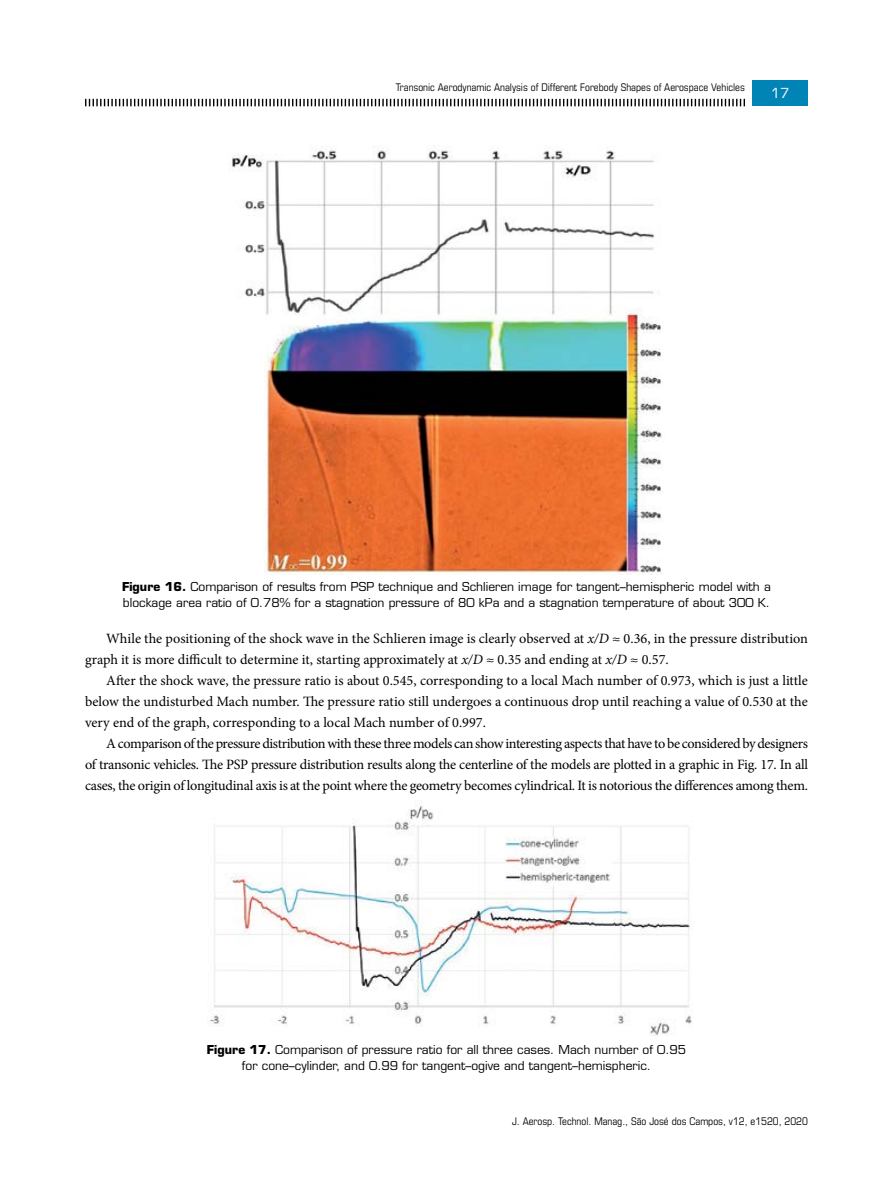
<style>
.page{position:relative;width:893px;height:1191px;background:#fff}
.page>*{position:absolute;margin:0;border:0;box-sizing:border-box;transform-origin:0 0}
.t1{font:14.25px/21px "Minion Pro";letter-spacing:-.005em;color:#000;text-align:justify}
.t2{font:13.5px "Eurostile LT Std";color:#fff}
.t3{font:12px/16.5px "Eurostile LT Std";color:#000}
.t4{font:condensed 10.5px "Eurostile LT Std";color:#000}
.s1{font-weight:700}
.s2{font-style:italic}
</style>
<div class="page">
<svg style="left:85px;top:99px;width:660px;height:7px"></svg>
<div style="left:753px;top:81px;width:55px;height:25px;background:#0084b6"></div>
<img style="left:229px;top:145px;width:433px;height:429px">
<img style="left:207px;top:805px;width:485px;height:231px">
<p class="t4" style="left:396px;top:81px;width:351px">Transonic Aerodynamic Analysis of Different Forebody Shapes of Aerospace Vehicles</p>
<p class="t2" style="left:771px;top:85px;width:20px">17</p>
<p class="t3" style="left:122px;top:578px;width:650px"><span class="s1">Figure 16.</span> Comparison of results from PSP technique and Schlieren image for tangent–hemispheric model with a blockage area ratio of 0.78% for a stagnation pressure of 80 kPa and a stagnation temperature of about 300 K.</p>
<p class="t1" style="left:85px;top:627px;width:724px;text-indent:21px">While the positioning of the shock wave in the Schlieren image is clearly observed at <span class="s2">x/D</span> ≈ 0.36, in the pressure distribution graph it is more difficult to determine it, starting approximately at <span class="s2">x/D</span> ≈ 0.35 and ending at <span class="s2">x/D</span> ≈ 0.57.</p>
<p class="t1" style="left:85px;top:669px;width:724px;text-indent:21px">After the shock wave, the pressure ratio is about 0.545, corresponding to a local Mach number of 0.973, which is just a little below the undisturbed Mach number. The pressure ratio still undergoes a continuous drop until reaching a value of 0.530 at the very end of the graph, corresponding to a local Mach number of 0.997.</p>
<p class="t1" style="left:85px;top:732px;width:724px;text-indent:21px">A comparison of the pressure distribution with these three models can show interesting aspects that have to be considered by designers of transonic vehicles. The PSP pressure distribution results along the centerline of the models are plotted in a graphic in Fig. 17. In all cases, the origin of longitudinal axis is at the point where the geometry becomes cylindrical. It is notorious the differences among them.</p>
<p class="t3" style="left:207px;top:1041px;width:481px;text-align:center"><span class="s1">Figure 17.</span> Comparison of pressure ratio for all three cases. Mach number of 0.95 for cone–cylinder, and 0.99 for tangent–ogive and tangent–hemispheric.</p>
<p class="t4" style="left:512px;top:1114px;width:297px">J. Aerosp. Technol. Manag., São José dos Campos, v12, e1520, 2020</p>
</div>
